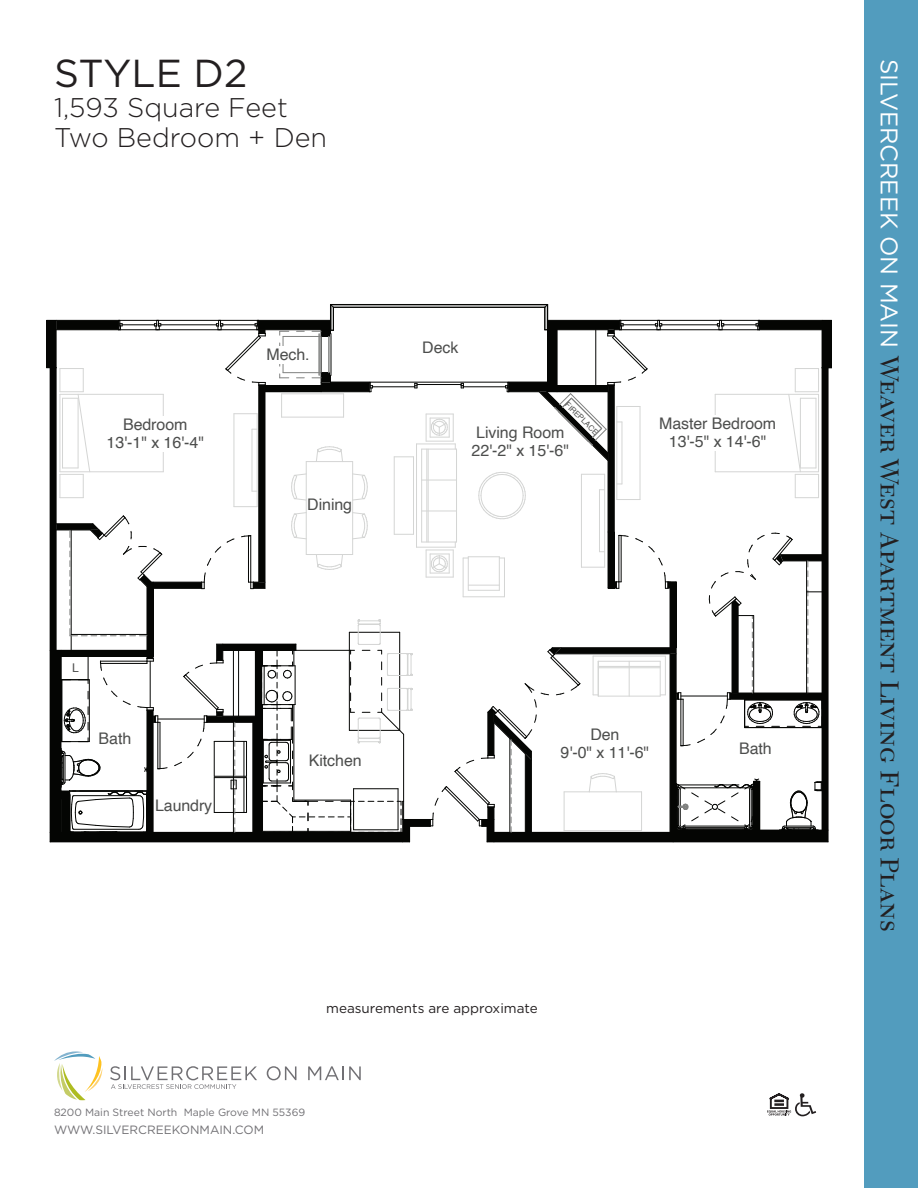
<style>
.page{position:relative;width:918px;height:1188px;background:#fff}
.page>*{position:absolute;margin:0;border:0;box-sizing:border-box;transform-origin:0 0}
.t1{font:39px "Gotham";color:#231f20}
.t2{font:27px "New Caledonia SC";color:#231f20}
.t3{font:300 27px/30px "Gotham";color:#231f20}
.t4{font:15.9px/17.9px "Helvetica";letter-spacing:-.005em;color:#4d4e4d;text-align:center}
.t5{font:13.5px "Gotham";color:#231f20}
.t6{font:12px "Gotham";color:#717074}
.t7{font:12px "Helvetica";color:#4d4e4d}
.t8{font:10.5px "Gotham";color:#717074}
.t9{font:7.8px "Helvetica";color:#4d4e4d}
.s1{font-family:"Gotham";font-size:24px;color:#fff}
</style>
<div class="page">
<div style="left:864px;top:0;width:54px;height:1188px;background:#529cbe"></div>
<svg style="left:267px;top:1066px;width:29px;height:14px"></svg>
<svg style="left:308px;top:1066px;width:53px;height:14px"></svg>
<svg style="left:54px;top:1051px;width:48px;height:49px"></svg>
<svg style="left:110px;top:1066px;width:147px;height:23px"></svg>
<svg style="left:767px;top:1093px;width:49px;height:23px"></svg>
<hr style="left:46px;top:320px;width:1px;height:48px;background:#040503">
<hr style="left:831px;top:320px;width:1px;height:48px;background:#040503">
<svg style="left:47px;top:304px;width:784px;height:538px"></svg>
<div style="left:123px;top:416px;width:65px;height:18px;background:#fff"></div>
<div style="left:107px;top:434px;width:97px;height:18px;background:#fff"></div>
<div style="left:590px;top:726px;width:29px;height:18px;background:#fff"></div>
<div style="left:561px;top:744px;width:88px;height:18px;background:#fff"></div>
<div style="left:307px;top:496px;width:45px;height:18px;background:#fff"></div>
<div style="left:309px;top:752px;width:53px;height:17px;background:#fff"></div>
<div style="left:659px;top:415px;width:117px;height:18px;background:#fff"></div>
<div style="left:669px;top:433px;width:97px;height:18px;background:#fff"></div>
<div style="left:476px;top:424px;width:88px;height:18px;background:#fff"></div>
<div style="left:472px;top:442px;width:97px;height:18px;background:#fff"></div>
<div style="left:422px;top:338px;width:36px;height:18px;background:#fff"></div>
<div style="left:267px;top:346px;width:43px;height:18px;background:#fff"></div>
<div style="left:99px;top:729px;width:32px;height:18px;background:#fff"></div>
<div style="left:739px;top:740px;width:33px;height:18px;background:#fff"></div>
<h1 class="t1" style="left:54px;top:51px;width:195px">STYLE D2</h1>
<h2 class="t3" style="left:54px;top:92px;width:275px">1,593 Square Feet<br>Two Bedroom + Den</h2>
<p class="t4" style="left:106px;top:416px;width:99px">Bedroom<br>13'-1" x 16'-4"</p>
<p class="t4" style="left:266px;top:346px;width:45px">Mech.</p>
<p class="t4" style="left:307px;top:496px;width:46px">Dining</p>
<p class="t7" style="left:72px;top:659px;width:8px">L</p>
<p class="t4" style="left:99px;top:729px;width:34px">Bath</p>
<p class="t4" style="left:155px;top:797px;width:59px">Laundry</p>
<p class="t4" style="left:309px;top:752px;width:54px">Kitchen</p>
<p class="t4" style="left:422px;top:339px;width:38px">Deck</p>
<p class="t9" style="left:571px;top:399px;width:44px;rotate:44deg">FIREPLACE</p>
<p class="t4" style="left:472px;top:424px;width:99px;text-align:left">Living Room<br>22'-2" x 15'-6"</p>
<p class="t4" style="left:659px;top:415px;width:119px">Master Bedroom<br>13'-5" x 14'-6"</p>
<p class="t4" style="left:561px;top:726px;width:90px">Den<br>9'-0" x 11'-6"</p>
<p class="t4" style="left:739px;top:740px;width:34px">Bath</p>
<p class="t5" style="left:326px;top:1001px;width:213px">measurements are approximate</p>
<p class="t8" style="left:54px;top:1106px;width:253px">8200 Main Street North Maple Grove MN 55369</p>
<p class="t6" style="left:54px;top:1123px;width:212px">WWW.SILVERCREEKONMAIN.COM</p>
<h2 class="t2" style="left:905px;top:58px;width:875px;rotate:90deg"><span class="s1">SILVERCREEK ON MAIN</span> Weaver West Apartment Living Floor Plans</h2>
</div>
